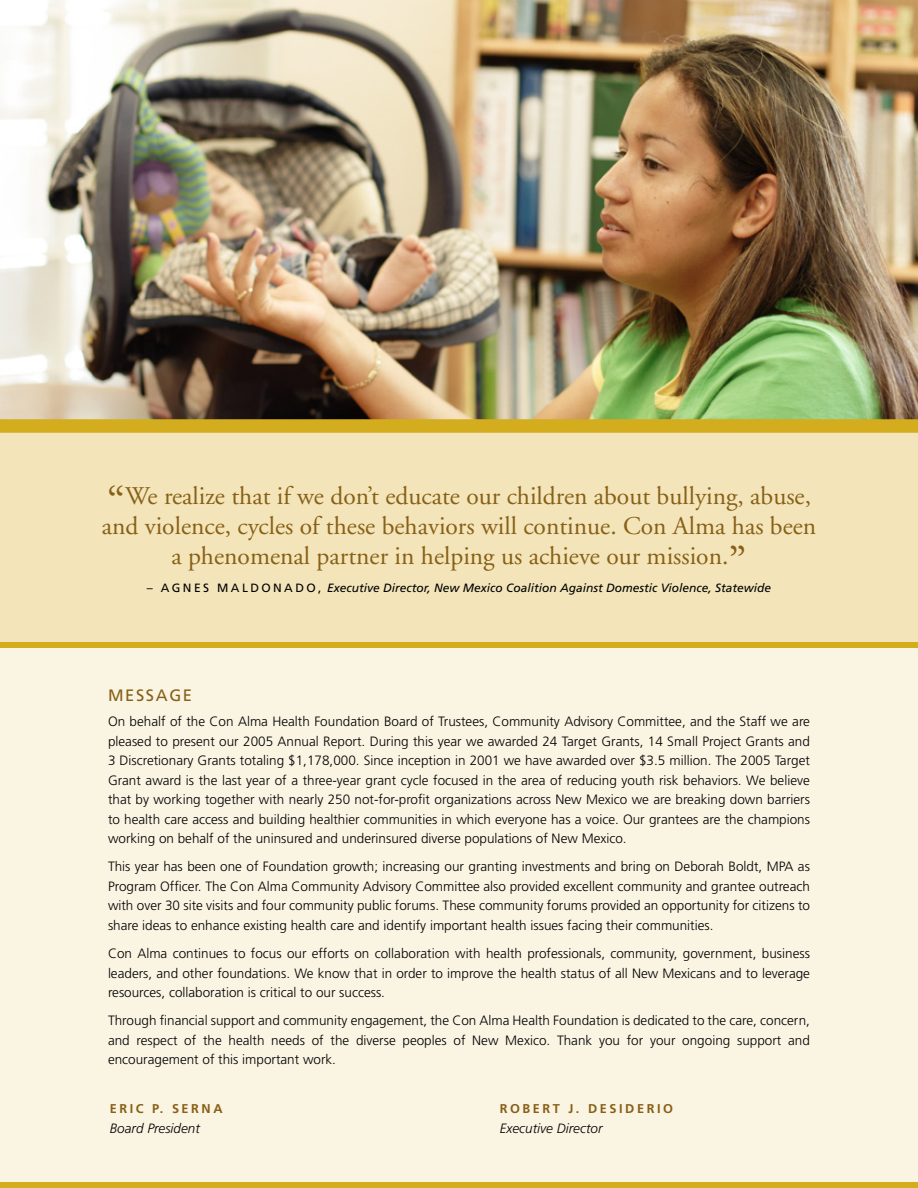
<style>
.page{position:relative;width:918px;height:1188px;background:#fff}
.page>*{position:absolute;margin:0;border:0;box-sizing:border-box;transform-origin:0 0}
.t1{font:25.5px/30px "Adobe Garamond";color:#886017;text-align:center}
.t2{font:16.5px "Frutiger";letter-spacing:.1em;color:#886017}
.t3{font:300 13.5px/19.5px "Frutiger";color:#000;text-align:justify}
.t4{font:italic 300 13.5px "Frutiger";color:#000}
.t5{font:700 12.75px "Frutiger";letter-spacing:.2em;color:#886017}
.t6{font:italic 12px "Frutiger";color:#000}
.s1{font-size:45px}
.s2{font-style:normal}
</style>
<div class="page">
<div style="left:0;top:645px;width:918px;height:543px;background:#faf4e3"></div>
<div style="left:0;top:428px;width:918px;height:216px;background:#f3e5b9"></div>
<img style="left:0;top:0;width:918px;height:419px">
<div style="left:0;top:642px;width:918px;height:6px;background:#d3ad1d"></div>
<div style="left:0;top:419px;width:918px;height:14px;background:#d3ad1d"></div>
<div style="left:0;top:1182px;width:918px;height:6px;background:#d3ad1d"></div>
<h1 class="t1" style="left:102px;top:481px;width:716px"><span class="s1">“</span>We realize that if we don’t educate our children about bullying, abuse, and violence, cycles of these behaviors will continue. Con Alma has been a phenomenal partner in helping us achieve our mission.<span class="s1">”</span></h1>
<p class="t6" style="left:147px;top:581px;width:626px"><span class="s2">– A G N E S M A L D O N A D O ,</span> Executive Director, New Mexico Coalition Against Domestic Violence, Statewide</p>
<p class="t2" style="left:108px;top:686px;width:86px">MESSAGE</p>
<p class="t3" style="left:108px;top:712px;width:704px">On behalf of the Con Alma Health Foundation Board of Trustees, Community Advisory Committee, and the Staff we are pleased to present our 2005 Annual Report. During this year we awarded 24 Target Grants, 14 Small Project Grants and 3 Discretionary Grants totaling $1,178,000. Since inception in 2001 we have awarded over $3.5 million. The 2005 Target Grant award is the last year of a three-year grant cycle focused in the area of reducing youth risk behaviors. We believe that by working together with nearly 250 not-for-profit organizations across New Mexico we are breaking down barriers to health care access and building healthier communities in which everyone has a voice. Our grantees are the champions working on behalf of the uninsured and underinsured diverse populations of New Mexico.</p>
<p class="t3" style="left:108px;top:857px;width:704px">This year has been one of Foundation growth; increasing our granting investments and bring on Deborah Boldt, MPA as Program Officer. The Con Alma Community Advisory Committee also provided excellent community and grantee outreach with over 30 site visits and four community public forums. These community forums provided an opportunity for citizens to share ideas to enhance existing health care and identify important health issues facing their communities.</p>
<p class="t3" style="left:108px;top:944px;width:704px">Con Alma continues to focus our efforts on collaboration with health professionals, community, government, business leaders, and other foundations. We know that in order to improve the health status of all New Mexicans and to leverage resources, collaboration is critical to our success.</p>
<p class="t3" style="left:108px;top:1011px;width:703px">Through financial support and community engagement, the Con Alma Health Foundation is dedicated to the care, concern, and respect of the health needs of the diverse peoples of New Mexico. Thank you for your ongoing support and encouragement of this important work.</p>
<p class="t5" style="left:110px;top:1101px;width:114px">ERIC P. SERNA</p>
<p class="t5" style="left:500px;top:1101px;width:175px">ROBERT J. DESIDERIO</p>
<p class="t4" style="left:110px;top:1121px;width:92px">Board President</p>
<p class="t4" style="left:500px;top:1121px;width:104px">Executive Director</p>
</div>
